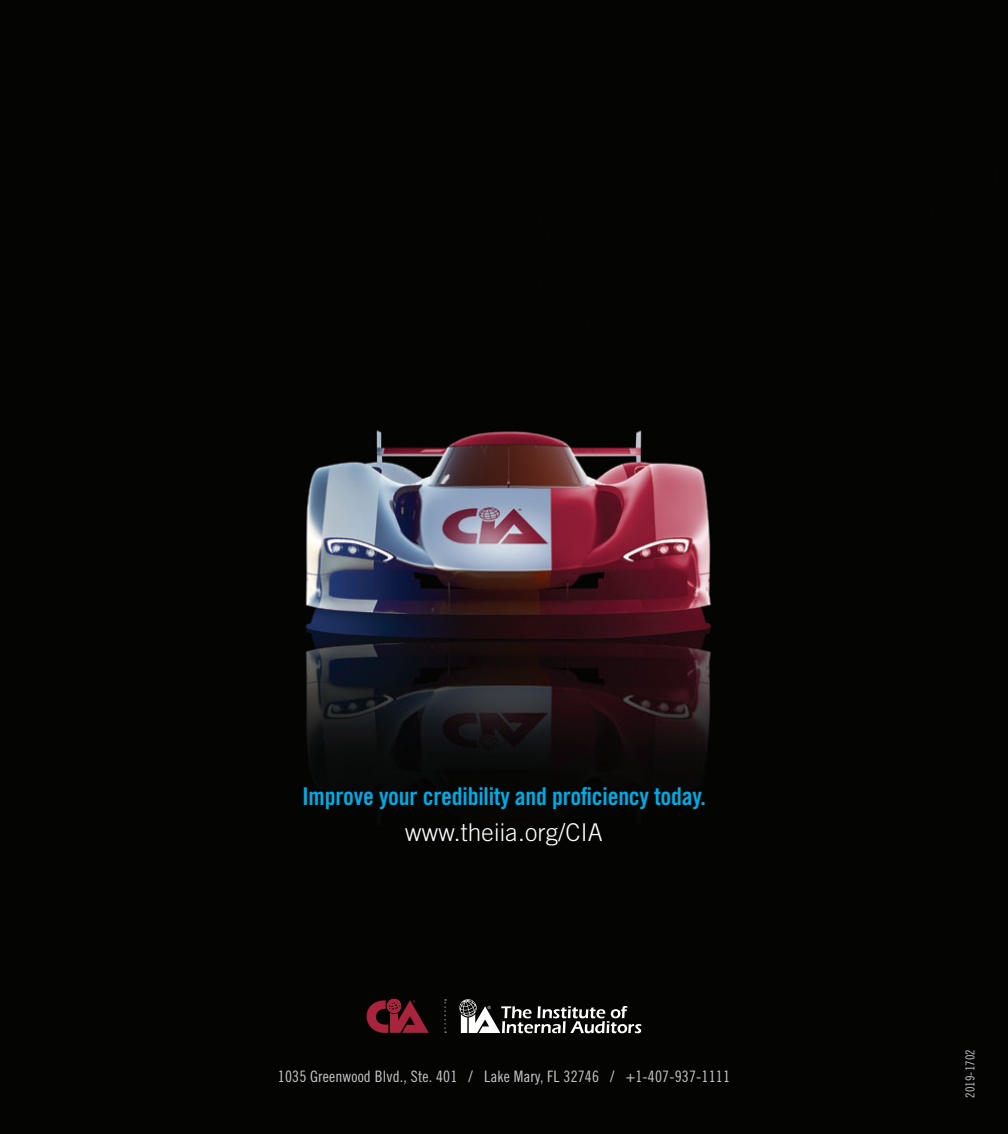
<style>
.page{position:relative;width:1008px;height:1134px;background:#fff}
.page>*{position:absolute;margin:0;border:0;box-sizing:border-box;transform-origin:0 0}
.t1{font:24.5px "Trade Gothic Bold Cond Twenty";letter-spacing:-.01em;color:#00abe5}
.t2{font:300 24.5px "Trade Gothic";letter-spacing:.01em;color:#fff}
.t3{font:15.75px "Trade Gothic Cond Eighteen";letter-spacing:.01em;color:#c7c8ca}
.t4{font:12.25px "Trade Gothic Cond Eighteen";letter-spacing:.01em;color:#c7c8ca}
</style>
<div class="page">
<img style="left:0;top:0;width:1008px;height:1134px">
<svg style="left:367px;top:999px;width:62px;height:34px;background:#631624"></svg>
<svg style="left:459px;top:999px;width:182px;height:34px"></svg>
<svg style="left:444px;top:999px;width:2px;height:34px"></svg>
<p class="t1" style="left:302px;top:781px;width:405px">Improve your credibility and proficiency today.</p>
<p class="t2" style="left:405px;top:818px;width:199px">www.theiia.org/CIA</p>
<p class="t3" style="left:278px;top:1067px;width:454px">1035 Greenwood Blvd., Ste. 401 / Lake Mary, FL 32746 / +1-407-937-1111</p>
<p class="t4" style="left:963px;top:1098px;width:50px;rotate:-90deg">2019-1702</p>
</div>
